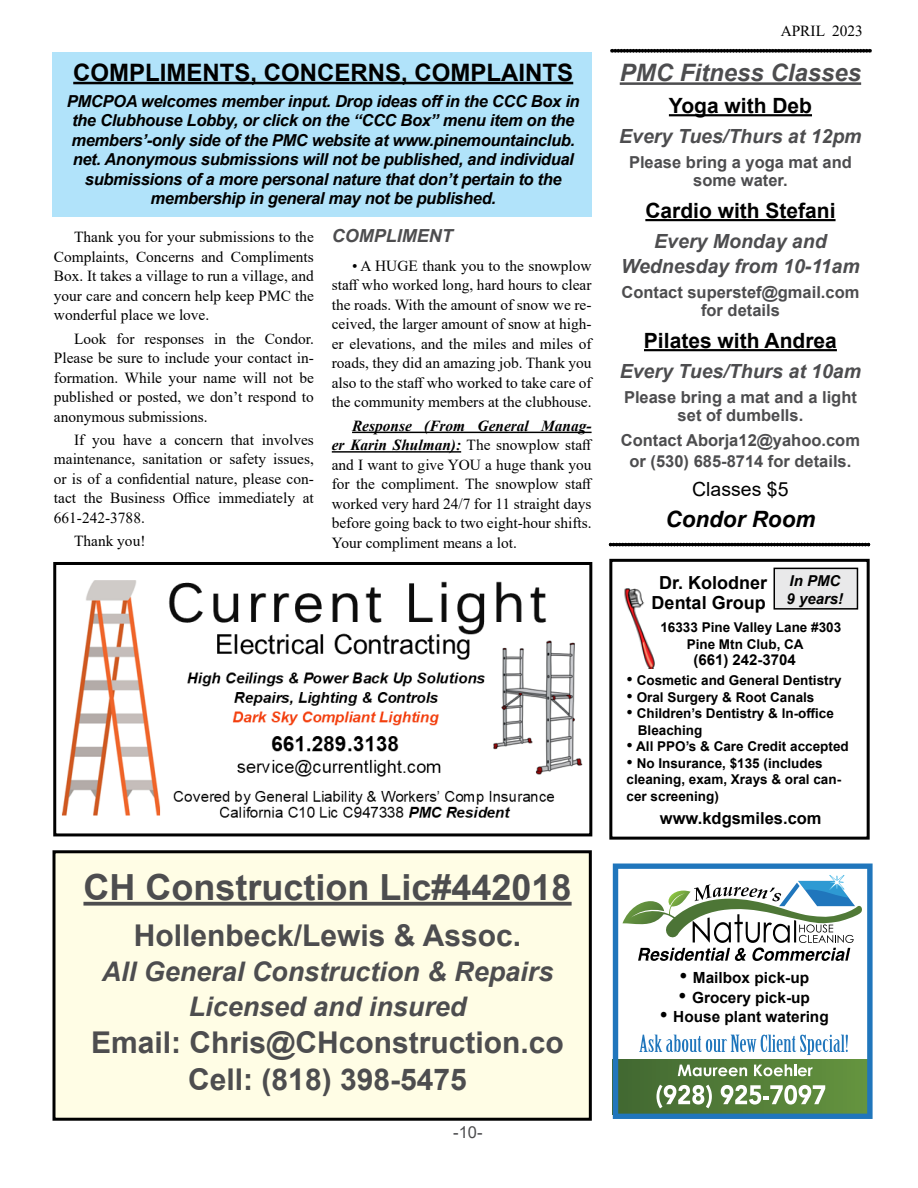
<style>
.page{position:relative;width:918px;height:1188px;background:#fff}
.page>*{position:absolute;margin:0;border:0;box-sizing:border-box;transform-origin:0 0}
.t1{font:700 36px "Arial";color:#4d4d4f}
.t2{font:700 30px/36.8px "Arial";color:#4d4d4f;text-align:center}
.t3{font:italic 700 27px/35.2px "Arial";color:#4d4d4f;text-align:center}
.t4{font:700 24px "Arial";color:#000}
.t5{font:italic 700 24px "Arial";color:#4d4d4f}
.t6{font:italic 700 22.5px "Arial";color:#000}
.t7{font:700 21px "Arial";color:#000}
.t8{font:italic 700 19.5px/25.2px "Arial";color:#4d4d4f;text-align:center}
.t9{font:19.5px "Arial";color:#000}
.t10{font:700 18px/20px "Arial";color:#000;text-align:center}
.t11{font:italic 700 18px "Arial";color:#4d4d4f}
.t12{font:italic 700 16.5px/19.5px "Arial";letter-spacing:-.02em;color:#000;text-align:center}
.t13{font:700 16.5px/18px "Arial";color:#4d4d4f;text-align:center}
.t14{font:700 16.5px "Arial";color:#000}
.t15{font:16.5px "Arial";color:#4d4d4f}
.t16{font:15.3px/19.5px "Times New Roman";color:#000;text-align:justify}
.t17{font:700 15.3px "Arial";color:#000}
.t18{font:700 15px "Arial";color:#000}
.t19{font:italic 700 15px/18px "Arial";color:#000}
.t20{font:700 13.5px/16.5px "Arial";color:#000}
.s1{font-weight:700;font-style:italic}
.s2{font-family:"Times New Roman";font-weight:400;font-size:18px}
.s3{font-family:"Times New Roman";font-weight:400;font-size:22.5px}
</style>
<div class="page">
<div style="left:54px;top:852px;width:536px;height:267px;background:#fffde5"></div>
<div style="left:52px;top:850px;width:540px;height:271px;border:3px solid #000"></div>
<div style="left:52px;top:52px;width:540px;height:164px;background:#b1e3fa"></div>
<hr style="left:73px;top:82px;width:500px;height:2px;background:#000">
<svg style="left:613px;top:864px;width:260px;height:255px"></svg>
<svg style="left:622px;top:875px;width:240px;height:86px"></svg>
<svg style="left:678px;top:1065px;width:69px;height:11px"></svg>
<svg style="left:754px;top:1064px;width:59px;height:12px"></svg>
<svg style="left:639px;top:1035px;width:209px;height:20px"></svg>
<div style="left:620px;top:968px;width:243px;height:62px;background:#fff"></div>
<svg style="left:83px;top:902px;width:489px;height:4px;background:#5f5f5e"></svg>
<img style="left:61px;top:580px;width:522px;height:238px">
<div style="left:53px;top:562px;width:539px;height:274px;border:3px solid #000"></div>
<img style="left:624px;top:589px;width:31px;height:80px">
<div style="left:609px;top:559px;width:261px;height:281px;border:3px solid #000"></div>
<div style="left:774px;top:568px;width:83px;height:41px;background:#e9e9ea"></div>
<div style="left:774px;top:568px;width:84px;height:42px;border:2px solid #000"></div>
<hr style="left:352px;top:432px;width:240px;height:1px;background:#000">
<hr style="left:332px;top:451px;width:129px;height:2px;background:#000">
<hr style="left:620px;top:82px;width:241px;height:3px;background:#4d4d4f">
<hr style="left:669px;top:114px;width:143px;height:2px;background:#000">
<hr style="left:645px;top:219px;width:191px;height:2px;background:#000">
<hr style="left:644px;top:349px;width:193px;height:2px;background:#000">
<svg style="left:610px;top:49px;width:262px;height:3px"></svg>
<svg style="left:609px;top:543px;width:261px;height:3px"></svg>
<h3 class="t4" style="left:73px;top:55px;width:502px">COMPLIMENTS, CONCERNS, COMPLAINTS</h3>
<p class="t12" style="left:67px;top:92px;width:514px">PMCPOA welcomes member input. Drop ideas off in the CCC Box in the Clubhouse Lobby, or click on the “CCC Box” menu item on the members’-only side of the PMC website at www.pinemountainclub. net. Anonymous submissions will not be published, and individual submissions of a more personal nature that don’t pertain to the membership in general may not be published.</p>
<p class="t16" style="left:54px;top:227px;width:261px;text-indent:20px">Thank you for your submissions to the Complaints, Concerns and Compliments Box. It takes a village to run a village, and your care and concern help keep PMC the wonderful place we love.</p>
<p class="t16" style="left:54px;top:328px;width:261px;text-indent:20px">Look for responses in the Condor.<br>Please be sure to include your contact in&shy;formation. While your name will not be published or posted, we don’t respond to anonymous submissions.</p>
<p class="t16" style="left:54px;top:430px;width:261px;text-indent:20px">If you have a concern that involves maintenance, sanitation or safety issues, or is of a confidential nature, please con&shy;tact the Business Office immediately at 661-242-3788.</p>
<p class="t16" style="left:74px;top:531px;width:73px">Thank you!</p>
<p class="t11" style="left:332px;top:224px;width:122px">COMPLIMENT</p>
<p class="t16" style="left:332px;top:256px;width:261px;text-indent:20px">• A HUGE thank you to the snowplow staff who worked long, hard hours to clear the roads. With the amount of snow we re&shy;ceived, the larger amount of snow at high&shy;er elevations, and the miles and miles of roads, they did an amazing job. Thank you also to the staff who worked to take care of the community members at the clubhouse.</p>
<p class="t16" style="left:332px;top:415px;width:262px;text-indent:20px"><span class="s1">Response (From General Manag&shy;er Karin Shulman):</span> The snowplow staff and I want to give YOU a huge thank you for the compliment. The snowplow staff worked very hard 24/7 for 11 straight days before going back to two eight-hour shifts.<br>Your compliment means a lot.</p>
<h1 class="t1" style="left:83px;top:862px;width:490px">CH Construction Lic#442018</h1>
<h2 class="t2" style="left:134px;top:917px;width:389px">Hollenbeck/Lewis &amp; Assoc.</h2>
<h3 class="t3" style="left:102px;top:955px;width:453px">All General Construction &amp; Repairs<br>Licensed and insured</h3>
<h2 class="t2" style="left:91px;top:1024px;width:474px">Email: Chris@CHconstruction.co<br>Cell: (818) 398-5475</h2>
<p class="t15" style="left:453px;top:1121px;width:31px">-10-</p>
<p class="t16" style="left:781px;top:20px;width:84px">APRIL 2023</p>
<h3 class="t5" style="left:620px;top:57px;width:243px">PMC Fitness Classes</h3>
<h3 class="t7" style="left:669px;top:91px;width:145px">Yoga with Deb</h3>
<p class="t8" style="left:619px;top:124px;width:244px">Every Tues/Thurs at 12pm</p>
<p class="t13" style="left:629px;top:153px;width:224px">Please bring a yoga mat and some water.</p>
<h3 class="t7" style="left:645px;top:196px;width:192px">Cardio with Stefani</h3>
<p class="t8" style="left:621px;top:229px;width:240px">Every Monday and<br>Wednesday from 10-11am</p>
<p class="t13" style="left:621px;top:283px;width:239px">Contact superstef@gmail.com for details</p>
<h3 class="t7" style="left:644px;top:326px;width:194px">Pilates with Andrea</h3>
<p class="t8" style="left:620px;top:359px;width:243px">Every Tues/Thurs at 10am</p>
<p class="t13" style="left:624px;top:388px;width:234px">Please bring a mat and a light set of dumbells.</p>
<p class="t13" style="left:621px;top:429px;width:241px;line-height:21.6px">Contact Aborja12@yahoo.com or (530) 685-8714 for details.</p>
<p class="t9" style="left:692px;top:476px;width:98px">Classes $5</p>
<h3 class="t6" style="left:665px;top:504px;width:151px">Condor Room</h3>
<p class="t19" style="left:787px;top:572px;width:58px">In PMC<br>9 years!</p>
<p class="t10" style="left:652px;top:573px;width:117px">Dr. Kolodner<br>Dental Group</p>
<p class="t20" style="left:687px;top:620px;width:156px;text-indent:-26px">16333 Pine Valley Lane #303<br>Pine Mtn Club, CA</p>
<p class="t18" style="left:693px;top:650px;width:104px">(661) 242-3704</p>
<p class="t20" style="left:627px;top:673px;width:216px"><span class="s2">•</span> Cosmetic and General Dentistry</p>
<p class="t20" style="left:627px;top:689px;width:189px"><span class="s2">•</span> Oral Surgery &amp; Root Canals</p>
<p class="t20" style="left:638px;top:706px;width:197px;text-indent:-11px"><span class="s2">•</span> Children’s Dentistry &amp; ln-office<br>Bleaching</p>
<p class="t20" style="left:627px;top:739px;width:224px"><span class="s2">•</span> All PPO’s &amp; Care Credit accepted</p>
<p class="t20" style="left:627px;top:755px;width:216px"><span class="s2">•</span> No Insurance, $135 (includes cleaning, exam, Xrays &amp; oral can&shy;cer screening)</p>
<p class="t14" style="left:660px;top:807px;width:163px">www.kdgsmiles.com</p>
<p class="t17" style="left:679px;top:967px;width:131px"><span class="s3">•</span> Mailbox pick-up</p>
<p class="t17" style="left:679px;top:987px;width:133px"><span class="s3">•</span> Grocery pick-up</p>
<p class="t17" style="left:660px;top:1006px;width:170px"><span class="s3">•</span> House plant watering</p>
</div>
